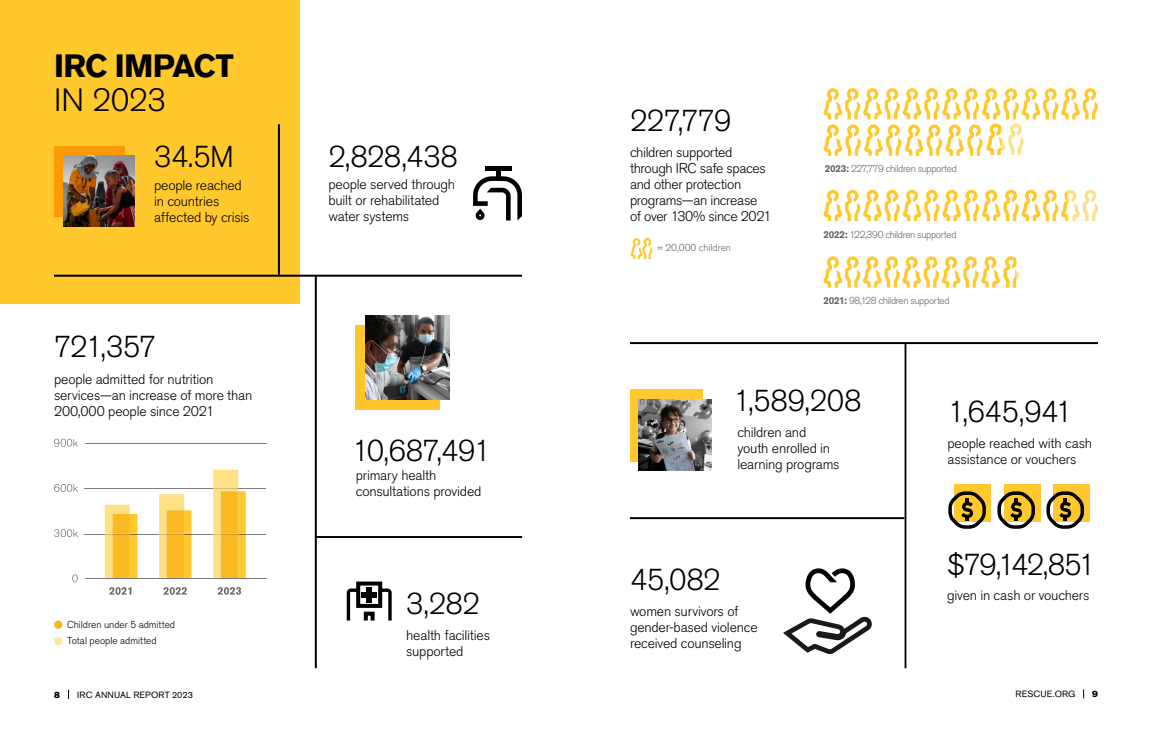
<style>
.page{position:relative;width:1152px;height:738px;background:#fff}
.page>*{position:absolute;margin:0;border:0;box-sizing:border-box;transform-origin:0 0}
.t1{font:700 32px "Akzidenz Grotesk Std";letter-spacing:-.02em;color:#000}
.t2{font:300 32px "Akzidenz Grotesk Std";letter-spacing:-.01em;color:#000}
.t3{font:300 30px "Akzidenz Grotesk Std";letter-spacing:-.025em;color:#000}
.t4{font:300 14px/16px "Akzidenz Grotesk Std";letter-spacing:-.015em;color:#000}
.t5{font:300 10px "Akzidenz Grotesk Std";letter-spacing:-.035em;color:#666767}
.t6{font:300 10px/16.5px "Akzidenz Grotesk Std";color:#000}
.t7{font:300 10px "Akzidenz Grotesk Std";letter-spacing:-.005em;color:#666767}
.t8{font:9px "Akzidenz Grotesk Std";letter-spacing:.02em;color:#000}
.t9{font:9px "Akzidenz Grotesk Std Super";color:#000}
.s1{font-weight:700}
</style>
<div class="page">
<div style="left:0;top:0;width:300px;height:304px;background:#ffc82c"></div>
<div style="left:356px;top:325px;width:84px;height:85px;background:#ffc52b"></div>
<svg style="left:948px;top:491px;width:34px;height:38px"></svg>
<svg style="left:997px;top:496px;width:34px;height:33px"></svg>
<svg style="left:1046px;top:491px;width:34px;height:38px"></svg>
<div style="left:54px;top:637px;width:8px;height:8px;background:#fde7a0;border-radius:50%"></div>
<div style="left:54px;top:621px;width:8px;height:8px;background:#fdb51a;border-radius:50%"></div>
<hr style="left:54px;top:275px;width:468px;height:2px;background:#000">
<img style="left:365px;top:315px;width:85px;height:84px">
<hr style="left:315px;top:276px;width:2px;height:392px;background:#000">
<hr style="left:630px;top:342px;width:468px;height:2px;background:#000">
<hr style="left:905px;top:344px;width:1px;height:324px;background:#000">
<div style="left:630px;top:390px;width:72px;height:72px;background:#ffc82c"></div>
<img style="left:639px;top:399px;width:72px;height:72px">
<img style="left:645px;top:399px;width:56px;height:72px">
<hr style="left:630px;top:517px;width:274px;height:2px;background:#000">
<hr style="left:315px;top:536px;width:207px;height:2px;background:#000">
<hr style="left:278px;top:124px;width:2px;height:151px;background:#000">
<svg style="left:1054px;top:485px;width:36px;height:37px"></svg>
<svg style="left:1004px;top:485px;width:36px;height:37px"></svg>
<svg style="left:955px;top:485px;width:36px;height:37px"></svg>
<div style="left:54px;top:146px;width:71px;height:71px;background:linear-gradient(to right,#ff9a07,#ff9a07)"></div>
<img style="left:64px;top:156px;width:71px;height:71px">
<div style="left:485px;top:166px;width:26px;height:5px;background:#000"></div>
<svg style="left:473px;top:169px;width:49px;height:52px"></svg>
<svg style="left:823px;top:256px;width:196px;height:32px"></svg>
<svg style="left:631px;top:238px;width:21px;height:21px"></svg>
<svg style="left:823px;top:88px;width:275px;height:68px"></svg>
<svg style="left:823px;top:190px;width:275px;height:31px"></svg>
<svg style="left:783px;top:568px;width:89px;height:86px"></svg>
<svg style="left:347px;top:581px;width:45px;height:40px"></svg>
<hr style="left:85px;top:443px;width:182px;height:1px;background:#7d7c7b">
<hr style="left:84px;top:534px;width:182px;height:1px;background:#7d7c7b">
<hr style="left:84px;top:489px;width:182px;height:1px;background:#7d7c7b">
<svg style="left:72px;top:574px;width:6px;height:8px"></svg>
<svg style="left:54px;top:529px;width:24px;height:8px"></svg>
<svg style="left:54px;top:484px;width:24px;height:8px"></svg>
<svg style="left:54px;top:439px;width:24px;height:8px"></svg>
<svg style="left:105px;top:505px;width:32px;height:74px"></svg>
<svg style="left:159px;top:494px;width:33px;height:85px"></svg>
<svg style="left:213px;top:470px;width:33px;height:109px"></svg>
<svg style="left:109px;top:587px;width:22px;height:8px"></svg>
<svg style="left:164px;top:587px;width:23px;height:8px"></svg>
<svg style="left:218px;top:587px;width:23px;height:8px"></svg>
<hr style="left:85px;top:579px;width:181px;height:1px;background:#7d7c7b">
<h1 class="t1" style="left:54px;top:47px;width:181px">IRC IMPACT</h1>
<h1 class="t2" style="left:54px;top:82px;width:113px">IN 2023</h1>
<h2 class="t3" style="left:154px;top:140px;width:81px">34.5M</h2>
<p class="t4" style="left:154px;top:177px;width:97px">people reached in countries affected by crisis</p>
<h2 class="t3" style="left:54px;top:330px;width:104px">721,357</h2>
<p class="t4" style="left:54px;top:371px;width:200px">people admitted for nutrition services—an increase of more than<br>200,000 people since 2021</p>
<p class="t6" style="left:67px;top:616px;width:110px">Children under 5 admitted<br>Total people admitted</p>
<h2 class="t3" style="left:328px;top:140px;width:131px">2,828,438</h2>
<p class="t4" style="left:328px;top:176px;width:128px">people served through built or rehabilitated water systems</p>
<h2 class="t3" style="left:352px;top:433px;width:141px">10,687,491</h2>
<p class="t4" style="left:356px;top:468px;width:127px">primary health consultations provided</p>
<h2 class="t3" style="left:406px;top:587px;width:75px">3,282</h2>
<p class="t4" style="left:406px;top:627px;width:85px">health facilities supported</p>
<h2 class="t3" style="left:630px;top:104px;width:103px">227,779</h2>
<p class="t4" style="left:630px;top:144px;width:143px">children supported through IRC safe spaces and other protection programs—an increase of over 130% since 2021</p>
<p class="t7" style="left:657px;top:242px;width:76px">= 20,000 children</p>
<p class="t5" style="left:825px;top:163px;width:134px"><span class="s1">2023:</span> 227,779 children supported</p>
<p class="t5" style="left:824px;top:229px;width:135px"><span class="s1">2022:</span> 122,390 children supported</p>
<p class="t5" style="left:824px;top:295px;width:128px"><span class="s1">2021:</span> 98,128 children supported</p>
<h2 class="t3" style="left:733px;top:384px;width:130px">1,589,208</h2>
<p class="t4" style="left:737px;top:424px;width:104px">children and youth enrolled in learning programs</p>
<h2 class="t3" style="left:630px;top:562px;width:92px">45,082</h2>
<p class="t4" style="left:630px;top:603px;width:129px">women survivors of gender-based violence received counseling</p>
<h2 class="t3" style="left:947px;top:395px;width:127px">1,645,941</h2>
<p class="t4" style="left:947px;top:435px;width:146px">people reached with cash assistance or vouchers</p>
<h2 class="t3" style="left:947px;top:548px;width:150px">$79,142,851</h2>
<p class="t4" style="left:947px;top:588px;width:144px">given in cash or vouchers</p>
<p class="t9" style="left:54px;top:689px;width:7px">8</p>
<p class="t8" style="left:77px;top:689px;width:117px">IRC ANNUAL REPORT 2023</p>
<p class="t8" style="left:1016px;top:688px;width:61px">RESCUE.ORG</p>
<p class="t9" style="left:1092px;top:689px;width:7px">9</p>
</div>
